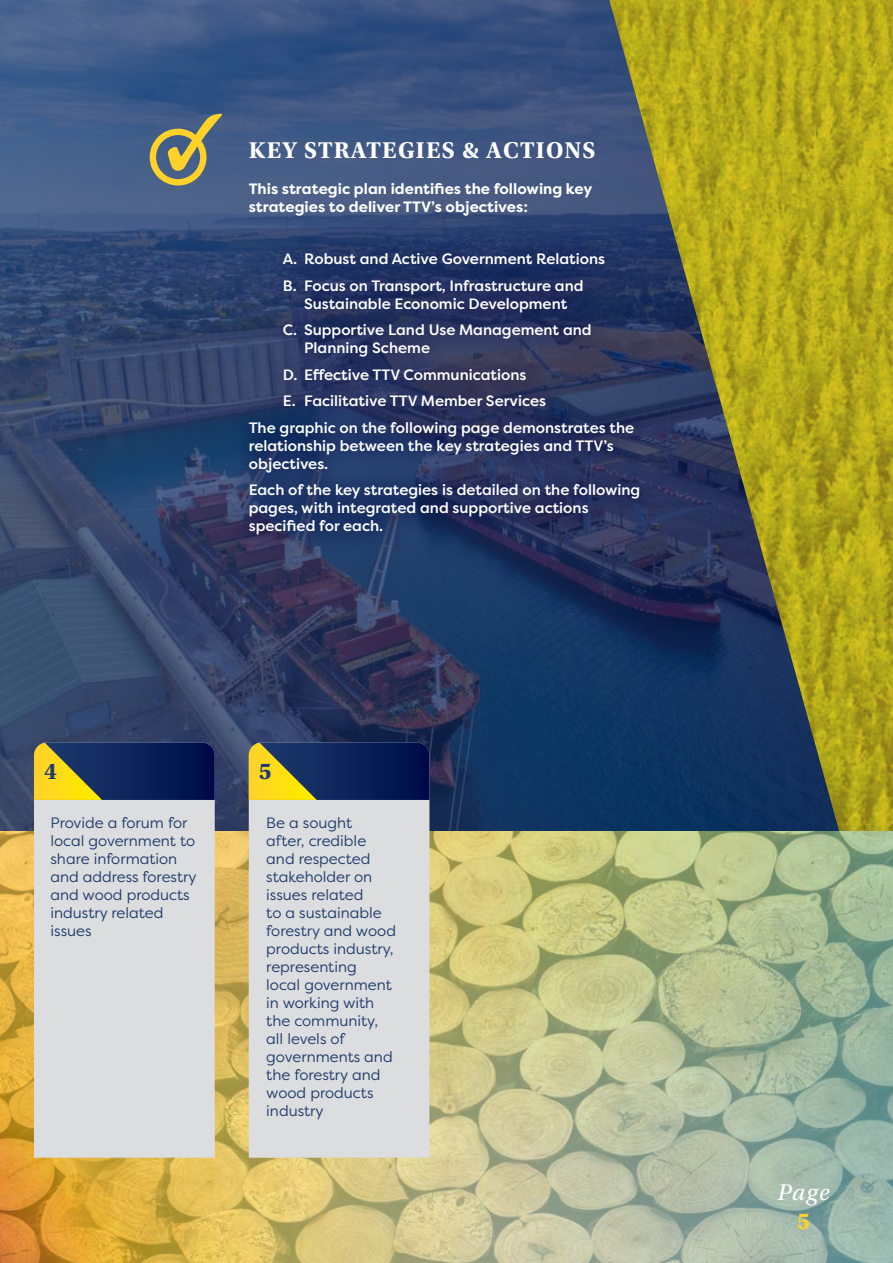
<style>
.page{position:relative;width:893px;height:1263px;background:#fff}
.page>*{position:absolute;margin:0;border:0;box-sizing:border-box;transform-origin:0 0}
.t1{font:700 24px "Utopia Std";letter-spacing:.05em;color:#fff}
.t2{font:italic 24px "Utopia Std";color:#fff}
.t3{font:700 24px "Utopia Std";color:#1e3b6e}
.t4{font:700 24px "Utopia Std";color:#ffd22a}
.t5{font:500 15px/18px "Filson Pro";color:#fff}
.t6{font:15px/18px "Filson Pro";color:#1e3b6e}
.t7{font:700 15px/18px "Filson Pro";color:#fff}
</style>
<div class="page">
<img style="left:0;top:0;width:609px;height:831px">
<img style="left:609px;top:0;width:284px;height:831px">
<img style="left:0;top:831px;width:57px;height:432px">
<img style="left:57px;top:831px;width:836px;height:432px">
<div style="left:34px;top:800px;width:181px;height:358px;background:#dcddde"></div>
<svg style="left:34px;top:742px;width:181px;height:58px;background:#3f494b"></svg>
<div style="left:249px;top:800px;width:180px;height:358px;background:#dcddde"></div>
<svg style="left:249px;top:742px;width:180px;height:58px;background:#3f494b"></svg>
<div style="left:226px;top:231px;width:436px;height:326px;background:#000646;opacity:.46"></div>
<div style="left:150px;top:129px;width:56px;height:56px;border:6px solid #ffd22a;border-radius:50%"></div>
<svg style="left:168px;top:114px;width:54px;height:57px;background:#868666"></svg>
<h1 class="t1" style="left:249px;top:137px;width:348px">KEY STRATEGIES &amp; ACTIONS</h1>
<p class="t7" style="left:249px;top:180px;width:345px">This strategic plan identifies the following key strategies to deliver TTV’s objectives:</p>
<p class="t5" style="left:283px;top:245px;width:324px;line-height:26.5px">A. Robust and Active Government Relations<br>B. Focus on Transport, Infrastructure and</p>
<p class="t5" style="left:283px;top:290px;width:310px;line-height:26.5px;text-align:center">Sustainable Economic Development<br>C. Supportive Land Use Management and</p>
<p class="t5" style="left:304px;top:339px;width:128px">Planning Scheme</p>
<p class="t5" style="left:283px;top:365px;width:245px">D. Effective TTV Communications</p>
<p class="t5" style="left:283px;top:392px;width:265px">E. Facilitative TTV Member Services</p>
<p class="t5" style="left:249px;top:418px;width:387px">The graphic on the following page demonstrates the</p>
<p class="t5" style="left:249px;top:436px;width:366px">relationship between the key strategies and TTV’s objectives.</p>
<p class="t5" style="left:249px;top:481px;width:393px">Each of the key strategies is detailed on the following pages, with integrated and supportive actions specified for each.</p>
<h1 class="t3" style="left:44px;top:757px;width:14px">4</h1>
<h1 class="t3" style="left:259px;top:757px;width:14px">5</h1>
<p class="t6" style="left:51px;top:814px;width:148px">Provide a forum for local government to share information and address forestry and wood products industry related issues</p>
<p class="t6" style="left:266px;top:814px;width:131px">Be a sought<br>after, credible and respected stakeholder on issues related<br>to a sustainable forestry and wood products industry, representing<br>local government in working with the community, all levels of governments and the forestry and wood products industry</p>
<h1 class="t2" style="left:777px;top:1179px;width:54px">Page</h1>
<h1 class="t4" style="left:797px;top:1207px;width:14px">5</h1>
</div>
